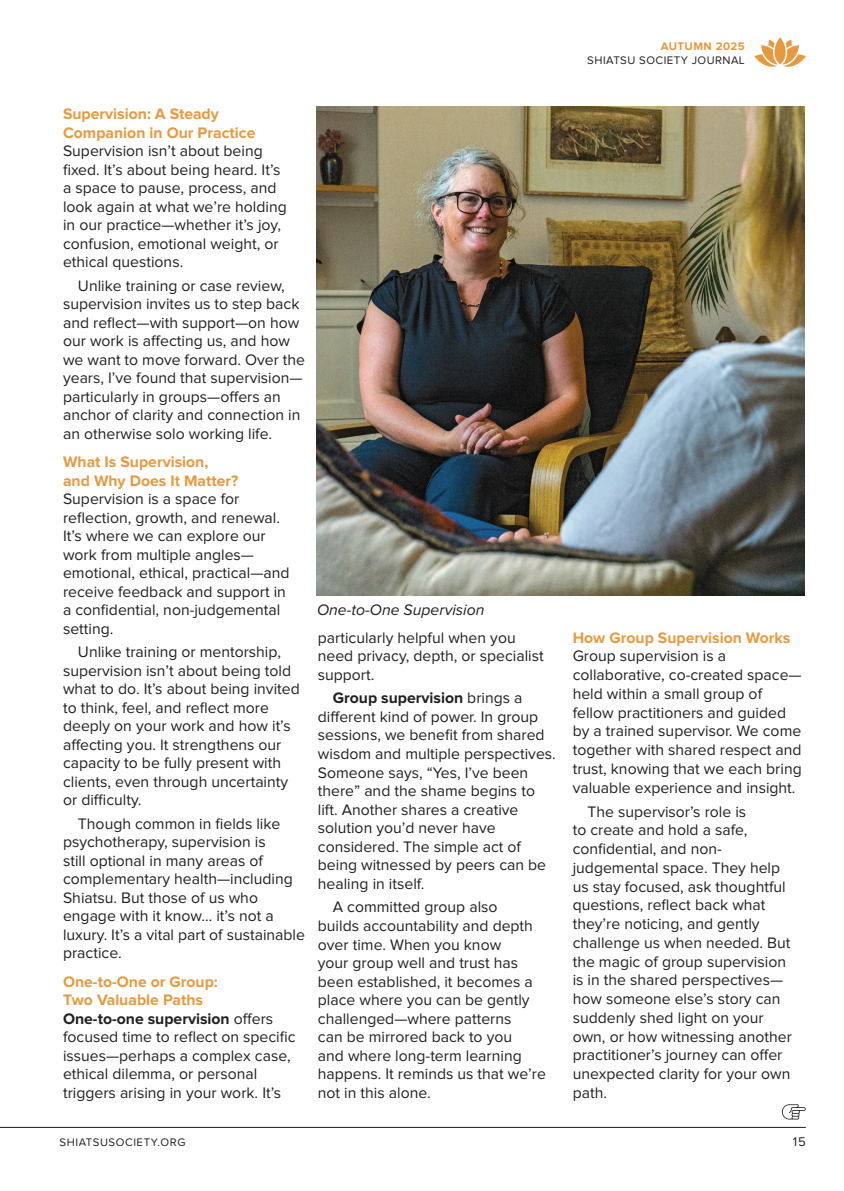
<style>
.page{position:relative;width:844px;height:1191px;background:#fff}
.page>*{position:absolute;margin:0;border:0;box-sizing:border-box;transform-origin:0 0}
.t1{font:15.75px/18.6px "Proxima Nova";color:#231f20}
.t2{font:700 15.75px/18.6px "Proxima Nova";color:#e7993f}
.t3{font:italic 15.75px "Proxima Nova";color:#231f20}
.t4{font:13.12px "Proxima Soft";color:#231f20}
.t5{font:11.38px "Proxima Nova";letter-spacing:.04em;color:#231f20}
.t6{font:11.38px "Proxima Soft";letter-spacing:.05em;color:#231f20}
.t7{font:700 11.38px "Proxima Nova";letter-spacing:.04em;color:#e7993f}
.s1{font-weight:700}
</style>
<div class="page">
<svg style="left:754px;top:37px;width:51px;height:30px"></svg>
<hr style="left:0;top:1127px;width:805px;height:1px;background:#231f20">
<svg style="left:781px;top:1104px;width:24px;height:15px"></svg>
<img style="left:316px;top:107px;width:488px;height:488px">
<p class="t7" style="left:660px;top:41px;width:85px">AUTUMN 2025</p>
<p class="t5" style="left:587px;top:53px;width:159px">SHIATSU SOCIETY JOURNAL</p>
<p class="t2" style="left:63px;top:105px;width:194px">Supervision: A Steady<br>Companion in Our Practice</p>
<p class="t1" style="left:63px;top:142px;width:225px">Supervision isn’t about being fixed. It’s about being heard. It’s a space to pause, process, and look again at what we’re holding in our practice—whether it’s joy, confusion, emotional weight, or ethical questions.</p>
<p class="t1" style="left:63px;top:276px;width:243px;text-indent:15px">Unlike training or case review, supervision invites us to step back and reflect—with support—on how our work is affecting us, and how we want to move forward. Over the years, I’ve found that supervision— particularly in groups—offers an anchor of clarity and connection in an otherwise solo working life.</p>
<p class="t2" style="left:63px;top:453px;width:177px">What Is Supervision, and Why Does It Matter?</p>
<p class="t1" style="left:63px;top:490px;width:228px">Supervision is a space for reflection, growth, and renewal.<br>It’s where we can explore our work from multiple angles— emotional, ethical, practical—and receive feedback and support in a confidential, non-judgemental setting.</p>
<p class="t1" style="left:63px;top:643px;width:238px;text-indent:15px">Unlike training or mentorship, supervision isn’t about being told what to do. It’s about being invited to think, feel, and reflect more deeply on your work and how it’s affecting you. It strengthens our capacity to be fully present with clients, even through uncertainty or difficulty.</p>
<p class="t1" style="left:63px;top:814px;width:243px;text-indent:15px">Though common in fields like psychotherapy, supervision is<br>still optional in many areas of complementary health—including<br>Shiatsu. But those of us who engage with it know… it’s not a luxury. It’s a vital part of sustainable practice.</p>
<p class="t2" style="left:63px;top:973px;width:156px">One-to-One or Group:<br>Two Valuable Paths</p>
<p class="t1" style="left:63px;top:1009px;width:234px"><span class="s1">One-to-one supervision</span> offers focused time to reflect on specific issues—perhaps a complex case, ethical dilemma, or personal triggers arising in your work. It’s</p>
<p class="t3" style="left:317px;top:598px;width:169px">One-to-One Supervision</p>
<p class="t1" style="left:318px;top:628px;width:227px">particularly helpful when you need privacy, depth, or specialist support.</p>
<p class="t1" style="left:318px;top:689px;width:239px;text-indent:15px"><span class="s1">Group supervision</span> brings a different kind of power. In group sessions, we benefit from shared wisdom and multiple perspectives.<br>Someone says, “Yes, I’ve been there” and the shame begins to lift. Another shares a creative solution you’d never have considered. The simple act of being witnessed by peers can be healing in itself.</p>
<p class="t1" style="left:318px;top:898px;width:229px;text-indent:15px">A committed group also<br>builds accountability and depth over time. When you know<br>your group well and trust has been established, it becomes a place where you can be gently challenged—where patterns<br>can be mirrored back to you<br>and where long-term learning happens. It reminds us that we’re not in this alone.</p>
<p class="t2" style="left:572px;top:629px;width:219px">How Group Supervision Works</p>
<p class="t1" style="left:572px;top:647px;width:230px">Group supervision is a collaborative, co-created space— held within a small group of fellow practitioners and guided by a trained supervisor. We come together with shared respect and trust, knowing that we each bring valuable experience and insight.</p>
<p class="t1" style="left:572px;top:802px;width:221px;text-indent:15px">The supervisor’s role is<br>to create and hold a safe, confidential, and non&shy;judgemental space. They help us stay focused, ask thoughtful questions, reflect back what they’re noticing, and gently challenge us when needed. But the magic of group supervision is in the shared perspectives— how someone else’s story can suddenly shed light on your own, or how witnessing another practitioner’s journey can offer unexpected clarity for your own path.</p>
<p class="t6" style="left:60px;top:1133px;width:127px">SHIATSUSOCIETY.ORG</p>
<p class="t4" style="left:792px;top:1132px;width:14px">15</p>
</div>
